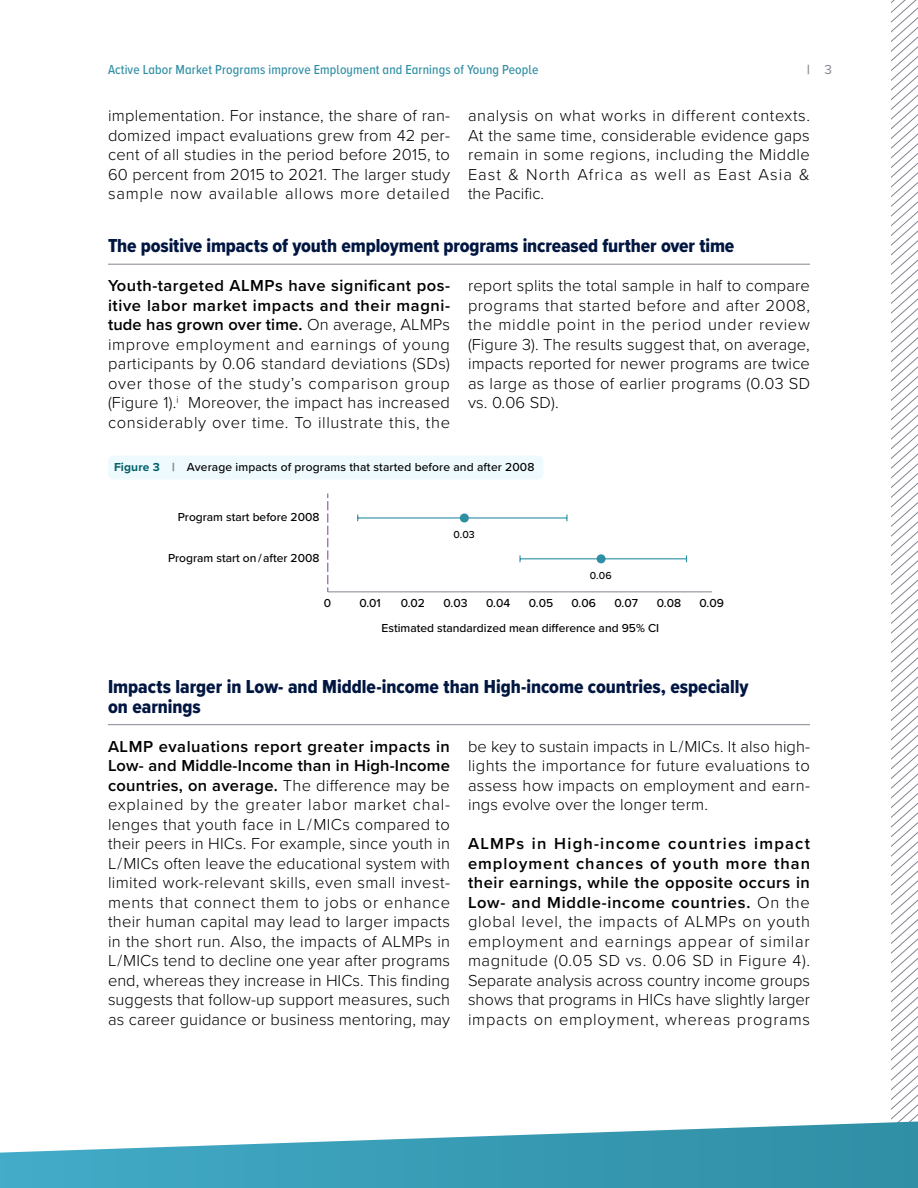
<style>
.page{position:relative;width:918px;height:1188px;background:#fff}
.page>*{position:absolute;margin:0;border:0;box-sizing:border-box;transform-origin:0 0}
.Section_heading{font:19.5px/19.5px "Proxima Nova Cond Extrabld";color:#001641}
._2COL_BOLD_RUN-IN_PARA{font:300 16.5px/19.5px "Proxima Nova";letter-spacing:.02em;color:#000;text-align:justify}
.t1{font:500 13.5px "Proxima Nova Cond";letter-spacing:.01em;color:#308fa5}
.t2{font:700 13.5px "Proxima Nova Cond";color:#828690}
.Figure_title{font:500 12px "Proxima Nova";color:#000}
.t3{font:500 10.5px "Proxima Nova";color:#000}
.s1{font-family:"Proxima Nova";font-weight:400}
.s2{font-weight:600}
.s3{font-weight:700;color:#006069}
.s4{font-weight:900;color:#828690}
</style>
<div class="page">
<svg style="left:891px;top:0;width:27px;height:1121px"></svg>
<svg style="left:0;top:1121px;width:918px;height:67px"></svg>
<hr style="left:108px;top:264px;width:702px;height:1px;background:#828690">
<hr style="left:108px;top:724px;width:702px;height:1px;background:#828690">
<div style="left:108px;top:456px;width:435px;height:24px;background:#effafe;border-radius:6px"></div>
<hr style="left:328px;top:592px;width:384px;height:1px;background:#828690">
<svg style="left:327px;top:494px;width:1px;height:98px"></svg>
<hr style="left:464px;top:517px;width:103px;height:2px;background:#2e8ea4">
<hr style="left:358px;top:517px;width:106px;height:2px;background:#2e8ea4">
<svg style="left:519px;top:555px;width:2px;height:7px"></svg>
<hr style="left:601px;top:558px;width:86px;height:1px;background:#2e8ea4">
<hr style="left:520px;top:558px;width:81px;height:1px;background:#2e8ea4">
<div style="left:460px;top:514px;width:9px;height:9px;background:#2e8ea4;border-radius:50%"></div>
<div style="left:597px;top:554px;width:9px;height:9px;background:#2e8ea4;border-radius:50%"></div>
<p class="t1" style="left:108px;top:59px;width:432px">Active Labor Market Programs improve Employment and Earnings of Young People</p>
<p class="t2" style="left:807px;top:59px;width:26px">| <span class="s1">3</span></p>
<p class="_2COL_BOLD_RUN-IN_PARA" style="left:108px;top:105px;width:344px">implementation. For instance, the share of ran&shy;domized impact evaluations grew from 42 per&shy;cent of all studies in the period before 2015, to 60 percent from 2015 to 2021. The larger study sample now available allows more detailed</p>
<p class="_2COL_BOLD_RUN-IN_PARA" style="left:468px;top:105px;width:344px">analysis on what works in different contexts.<br>At the same time, considerable evidence gaps remain in some regions, including the Middle East &amp; North Africa as well as East Asia &amp; the Pacific.</p>
<p class="Section_heading" style="left:108px;top:235px;width:628px">The positive impacts of youth employment programs increased further over time</p>
<p class="_2COL_BOLD_RUN-IN_PARA" style="left:108px;top:275px;width:344px"><span class="s2">Youth-targeted ALMPs have significant pos&shy;itive labor market impacts and their magni&shy;tude has grown over time.</span> On average, ALMPs improve employment and earnings of young participants by 0.06 standard deviations (SDs) over those of the study’s comparison group (Figure 1).<sup>i</sup> Moreover, the impact has increased considerably over time. To illustrate this, the</p>
<p class="_2COL_BOLD_RUN-IN_PARA" style="left:468px;top:275px;width:344px">report splits the total sample in half to compare programs that started before and after 2008, the middle point in the period under review (Figure 3). The results suggest that, on average, impacts reported for newer programs are twice as large as those of earlier programs (0.03 SD vs. 0.06 SD).</p>
<p class="Figure_title" style="left:114px;top:458px;width:422px"><span class="s3">Figure 3</span> <span class="s4">|</span> Average impacts of programs that started before and after 2008</p>
<p class="Figure_title" style="left:178px;top:508px;width:143px">Program start before 2008</p>
<p class="Figure_title" style="left:168px;top:549px;width:153px">Program start on / after 2008</p>
<p class="t3" style="left:453px;top:527px;width:23px">0.03</p>
<p class="t3" style="left:590px;top:568px;width:23px">0.06</p>
<p class="Figure_title" style="left:324px;top:594px;width:9px">0</p>
<p class="Figure_title" style="left:359px;top:594px;width:23px">0.01</p>
<p class="Figure_title" style="left:401px;top:594px;width:26px">0.02</p>
<p class="Figure_title" style="left:444px;top:594px;width:26px">0.03</p>
<p class="Figure_title" style="left:486px;top:594px;width:26px">0.04</p>
<p class="Figure_title" style="left:529px;top:594px;width:26px">0.05</p>
<p class="Figure_title" style="left:571px;top:594px;width:26px">0.06</p>
<p class="Figure_title" style="left:615px;top:594px;width:25px">0.07</p>
<p class="Figure_title" style="left:657px;top:594px;width:26px">0.08</p>
<p class="Figure_title" style="left:700px;top:594px;width:26px">0.09</p>
<p class="Figure_title" style="left:382px;top:619px;width:279px">Estimated standardized mean di-erence and 95% CI</p>
<p class="Section_heading" style="left:108px;top:676px;width:642px">Impacts larger in Low- and Middle-income than High-income countries, especially on earnings</p>
<p class="_2COL_BOLD_RUN-IN_PARA" style="left:108px;top:735px;width:344px"><span class="s2">ALMP evaluations report greater impacts in Low- and Middle-Income than in High-Income countries, on average.</span> The difference may be explained by the greater labor market chal&shy;lenges that youth face in L / MICs compared to their peers in HICs. For example, since youth in L / MICs often leave the educational system with limited work-relevant skills, even small invest&shy;ments that connect them to jobs or enhance their human capital may lead to larger impacts in the short run. Also, the impacts of ALMPs in L / MICs tend to decline one year after programs end, whereas they increase in HICs. This finding suggests that follow-up support measures, such as career guidance or business mentoring, may</p>
<p class="_2COL_BOLD_RUN-IN_PARA" style="left:468px;top:735px;width:344px">be key to sustain impacts in L / MICs. It also high&shy;lights the importance for future evaluations to assess how impacts on employment and earn&shy;ings evolve over the longer term.</p>
<p class="_2COL_BOLD_RUN-IN_PARA" style="left:468px;top:833px;width:344px"><span class="s2">ALMPs in High-income countries impact employment chances of youth more than their earnings, while the opposite occurs in Low- and Middle-income countries.</span> On the global level, the impacts of ALMPs on youth employment and earnings appear of similar magnitude (0.05 SD vs. 0.06 SD in Figure 4).<br>Separate analysis across country income groups shows that programs in HICs have slightly larger impacts on employment, whereas programs</p>
</div>
